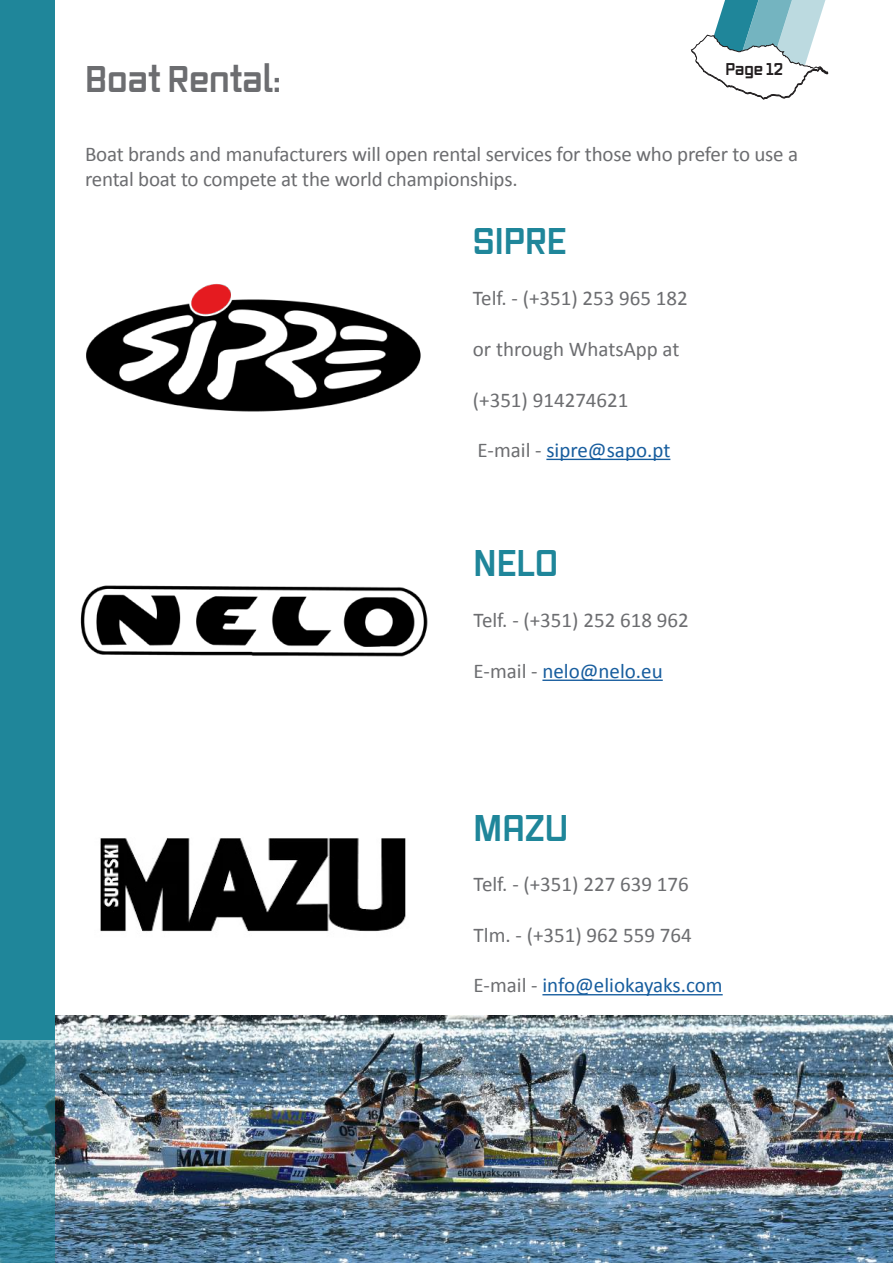
<style>
.page{position:relative;width:893px;height:1263px;background:#fff}
.page>*{position:absolute;margin:0;border:0;box-sizing:border-box;transform-origin:0 0}
.t1{font:700 36px "Vox";color:#1f869a}
.t2{font:700 36px "Vox";color:#6c6d70}
.t3{font:21px/25.2px "Calibri";letter-spacing:-.01em;color:#6c6d70}
.t4{font:21px "Calibri";color:#175d9e}
.t5{font:700 16.5px "Vox";color:#231f20}
.s1{color:#6c6d70}
</style>
<div class="page">
<svg style="left:691px;top:0;width:138px;height:100px"></svg>
<hr style="left:546px;top:459px;width:124px;height:1px;background:#175d9e">
<hr style="left:542px;top:679px;width:121px;height:2px;background:#175d9e">
<hr style="left:542px;top:994px;width:181px;height:1px;background:#175d9e">
<img style="left:86px;top:284px;width:335px;height:128px">
<img style="left:80px;top:585px;width:348px;height:72px">
<img style="left:100px;top:838px;width:306px;height:94px">
<img style="left:55px;top:1015px;width:838px;height:248px">
<div style="left:0;top:0;width:55px;height:1040px;background:#1f869a"></div>
<svg style="left:0;top:1040px;width:55px;height:223px;background:#3d8598"></svg>
<h1 class="t2" style="left:85px;top:54px;width:198px">Boat Rental:</h1>
<p class="t5" style="left:725px;top:58px;width:59px">Page 12</p>
<p class="t3" style="left:85px;top:140px;width:715px">Boat brands and manufacturers will open rental services for those who prefer to use a rental boat to compete at the world championships.</p>
<h1 class="t1" style="left:473px;top:217px;width:95px">SIPRE</h1>
<p class="t3" style="left:473px;top:285px;width:217px">Telf. - (+351) 253 965 182</p>
<p class="t3" style="left:473px;top:335px;width:208px">or through WhatsApp at</p>
<p class="t3" style="left:473px;top:386px;width:157px">(+351) 914274621</p>
<p class="t4" style="left:478px;top:437px;width:194px"><span class="s1">E-mail -</span> sipre@sapo.pt</p>
<h1 class="t1" style="left:474px;top:539px;width:86px">NELO</h1>
<p class="t3" style="left:474px;top:607px;width:217px">Telf. - (+351) 252 618 962</p>
<p class="t4" style="left:474px;top:658px;width:191px"><span class="s1">E-mail -</span> nelo@nelo.eu</p>
<h1 class="t1" style="left:474px;top:803px;width:96px">MAZU</h1>
<p class="t3" style="left:474px;top:871px;width:217px">Telf. - (+351) 227 639 176</p>
<p class="t3" style="left:474px;top:921px;width:220px">Tlm. - (+351) 962 559 764</p>
<p class="t4" style="left:474px;top:972px;width:251px"><span class="s1">E-mail -</span> info@eliokayaks.com</p>
</div>
